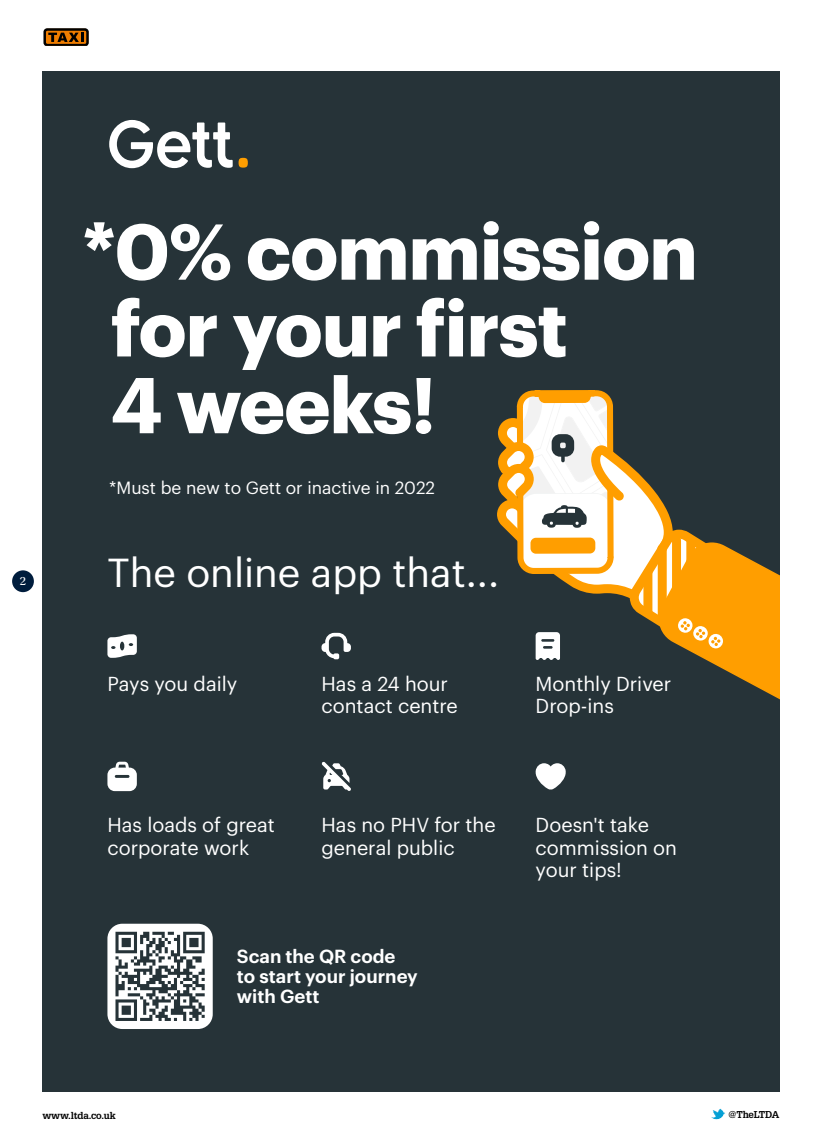
<style>
.page{position:relative;width:815px;height:1134px;background:#fff}
.page>*{position:absolute;margin:0;border:0;box-sizing:border-box;transform-origin:0 0}
.t1{font:700 77.25px/76.8px "Graphik Gett";letter-spacing:-.01em;color:#fff}
.t2{font:39.62px "Graphik Gett";color:#fff}
.t3{font:19.75px/22.2px "Graphik Gett";color:#fff}
.t4{font:600 18.62px/19.9px "Graphik Gett";color:#fff}
.t5{font:17.38px "Graphik Gett";color:#fff}
.t6{font:12.62px "Utopia Std";color:#fff}
.t7{font:700 9.75px "Glypha";letter-spacing:-.025em;color:#000}
</style>
<div class="page">
<div style="left:12px;top:570px;width:22px;height:22px;background:#001d3d;border-radius:50%"></div>
<img style="left:711px;top:1108px;width:14px;height:11px">
<svg style="left:43px;top:28px;width:46px;height:18px"></svg>
<div style="left:43px;top:71px;width:737px;height:1020px;background:#263338"></div>
<svg style="left:109px;top:120px;width:124px;height:48px"></svg>
<div style="left:239px;top:158px;width:9px;height:10px;background:#ff9e00;border-radius:50%"></div>
<svg style="left:107px;top:634px;width:30px;height:24px"></svg>
<svg style="left:322px;top:633px;width:29px;height:26px"></svg>
<svg style="left:107px;top:762px;width:30px;height:29px"></svg>
<svg style="left:497px;top:390px;width:283px;height:400px"></svg>
<svg style="left:322px;top:762px;width:29px;height:29px"></svg>
<div style="left:107px;top:924px;width:106px;height:105px;background:#fff;border-radius:15px"></div>
<svg style="left:115px;top:932px;width:90px;height:89px"></svg>
<p class="t6" style="left:20px;top:574px;width:8px">2</p>
<h1 class="t1" style="left:111px;top:214px;width:588px;text-indent:-29px">*0% commission for your first<br>4 weeks!</h1>
<p class="t5" style="left:109px;top:475px;width:327px">*Must be new to Gett or inactive in 2022</p>
<h2 class="t2" style="left:107px;top:543px;width:393px">The online app that...</h2>
<p class="t3" style="left:107px;top:672px;width:131px">Pays you daily</p>
<p class="t3" style="left:322px;top:672px;width:138px">Has a 24 hour contact centre</p>
<p class="t3" style="left:536px;top:672px;width:137px">Monthly Driver<br>Drop-ins</p>
<p class="t3" style="left:107px;top:814px;width:169px">Has loads of great corporate work</p>
<p class="t3" style="left:322px;top:814px;width:176px">Has no PHV for the general public</p>
<p class="t3" style="left:536px;top:814px;width:143px">Doesn't take commission on your tips!</p>
<p class="t4" style="left:237px;top:946px;width:182px">Scan the QR code to start your journey with Gett</p>
<p class="t7" style="left:43px;top:1109px;width:75px">www.ltda.co.uk</p>
<p class="t7" style="left:728px;top:1108px;width:53px">@TheLTDA</p>
</div>
